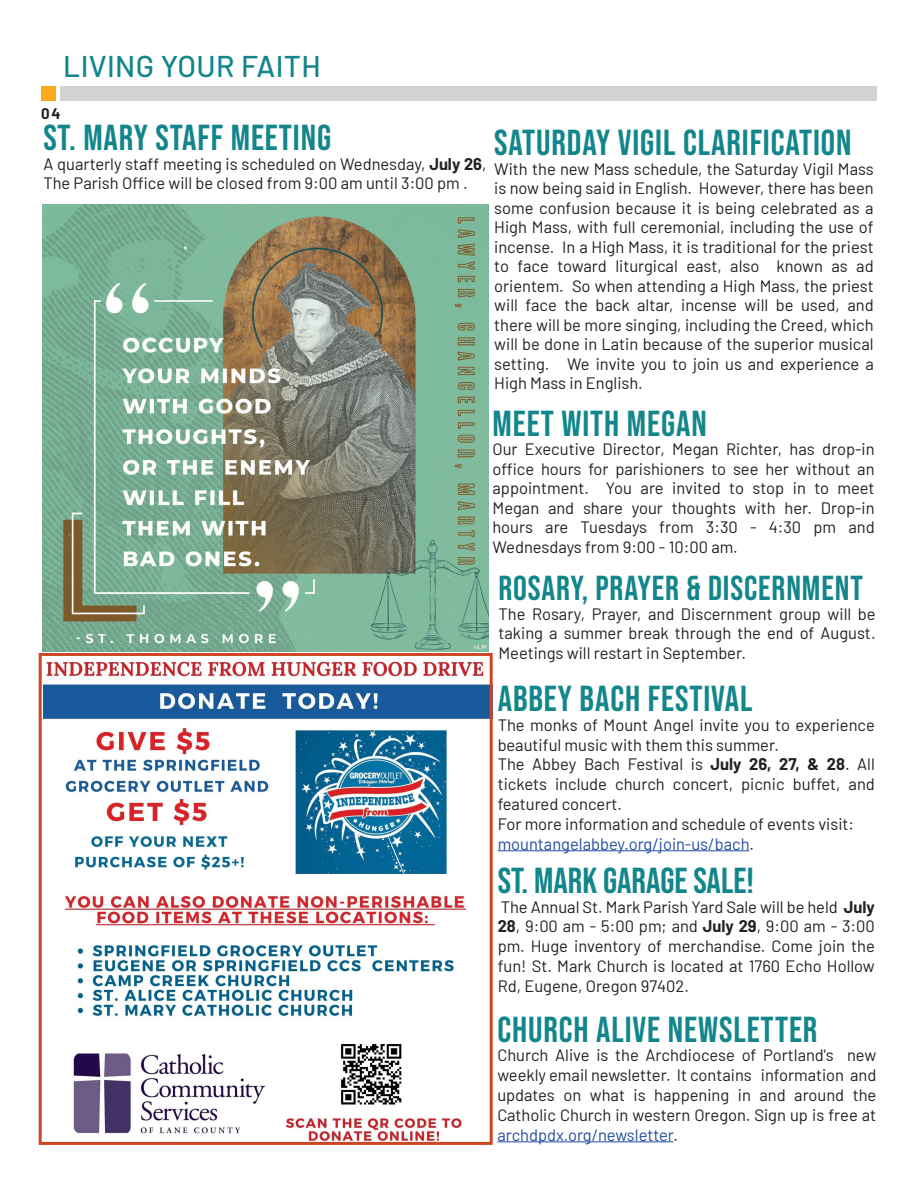
<style>
.page{position:relative;width:918px;height:1188px;background:#fff}
.page>*{position:absolute;margin:0;border:0;box-sizing:border-box;transform-origin:0 0}
.Header_1{font:36px "Bebas Neue";letter-spacing:.025em;color:#12868b}
.Main_Body_Text{font:36px "Bebas Neue";color:#12868b}
.Header_1-2{font:34.5px "Bebas Neue";letter-spacing:.025em;color:#12868b}
.Page_Header_Even{font:500 30px "Barlow";letter-spacing:.01em;color:#12868b}
.Main_Body_Text-2{font:16.5px/19.5px "Barlow";color:#231f20;text-align:justify}
.Main_Body_Text-3{font:16.5px "Barlow";color:#214c9f}
.Page_Number_Even{font:700 15px "Barlow";color:#231f20}
.s1{font-weight:700}
.s2{color:#231f20}
.s3{color:#214c9f}
</style>
<div class="page">
<div style="left:60px;top:86px;width:817px;height:14px;background:#d1d2d4"></div>
<div style="left:41px;top:86px;width:14px;height:14px;background:#f9a91b"></div>
<img style="left:43px;top:659px;width:446px;height:482px">
<div style="left:39px;top:653px;width:454px;height:492px;border:3px solid #cd4624"></div>
<hr style="left:498px;top:850px;width:251px;height:1px;background:#214c9f">
<hr style="left:497px;top:1141px;width:176px;height:1px;background:#214c9f">
<img style="left:42px;top:205px;width:447px;height:446px">
<p class="Page_Header_Even" style="left:63px;top:44px;width:259px">LIVING YOUR FAITH</p>
<p class="Page_Number_Even" style="left:41px;top:103px;width:21px">04</p>
<p class="Header_1" style="left:43px;top:117px;width:289px">ST. MARY STAFF MEETING</p>
<p class="Main_Body_Text-2" style="left:43px;top:152px;width:445px">A quarterly staff meeting is scheduled on Wednesday, <span class="s1">July 26</span>,<br>The Parish Office will be closed from 9:00 am until 3:00 pm .</p>
<p class="Header_1" style="left:494px;top:122px;width:359px">SATURDAY VIGIL CLARIFICATION</p>
<p class="Main_Body_Text-2" style="left:494px;top:158px;width:381px">With the new Mass schedule, the Saturday Vigil Mass is now being said in English. However, there has been some confusion because it is being celebrated as a High Mass, with full ceremonial, including the use of incense. In a High Mass, it is traditional for the priest to face toward liturgical east, also known as ad orientem. So when attending a High Mass, the priest will face the back altar, incense will be used, and there will be more singing, including the Creed, which will be done in Latin because of the superior musical setting. We invite you to join us and experience a High Mass in English.</p>
<p class="Header_1" style="left:493px;top:403px;width:216px">MEET WITH MEGAN</p>
<p class="Main_Body_Text-2" style="left:493px;top:438px;width:384px">Our Executive Director, Megan Richter, has drop-in office hours for parishioners to see her without an appointment. You are invited to stop in to meet Megan and share your thoughts with her. Drop-in hours are Tuesdays from 3:30 - 4:30 pm and Wednesdays from 9:00 - 10:00 am.</p>
<p class="Header_1-2" style="left:499px;top:568px;width:366px">ROSARY, PRAYER &amp; DISCERNMENT</p>
<p class="Main_Body_Text-2" style="left:499px;top:602px;width:379px">The Rosary, Prayer, and Discernment group will be taking a summer break through the end of August.<br>Meetings will restart in September.</p>
<p class="Header_1" style="left:498px;top:678px;width:256px">ABBEY BACH FESTIVAL</p>
<p class="Main_Body_Text-2" style="left:498px;top:714px;width:379px">The monks of Mount Angel invite you to experience beautiful music with them this summer.</p>
<p class="Main_Body_Text-2" style="left:498px;top:753px;width:379px">The Abbey Bach Festival is <span class="s1">July 26, 27, &amp; 28</span>. All tickets include church concert, picnic buffet, and featured concert.</p>
<p class="Main_Body_Text-2" style="left:498px;top:813px;width:358px">For more information and schedule of events visit:</p>
<p class="Main_Body_Text-3" style="left:498px;top:832px;width:258px">mountangelabbey.org/join-us/bach<span class="s2">.</span></p>
<p class="Main_Body_Text" style="left:498px;top:860px;width:258px">ST. MARK GARAGE SALE!</p>
<p class="Main_Body_Text-2" style="left:498px;top:895px;width:379px">The Annual St. Mark Parish Yard Sale will be held <span class="s1">July 28</span>, 9:00 am - 5:00 pm; and <span class="s1">July 29</span>, 9:00 am - 3:00 pm. Huge inventory of merchandise. Come join the fun! St. Mark Church is located at 1760 Echo Hollow Rd, Eugene, Oregon 97402.</p>
<p class="Header_1" style="left:497px;top:1009px;width:322px">CHURCH ALIVE NEWSLETTER</p>
<p class="Main_Body_Text-2" style="left:497px;top:1044px;width:381px">Church Alive is the Archdiocese of Portland's new weekly email newsletter. It contains information and updates on what is happening in and around the Catholic Church in western Oregon. Sign up is free at <span class="s3">archdpdx.org/newsletter</span>.</p>
</div>
